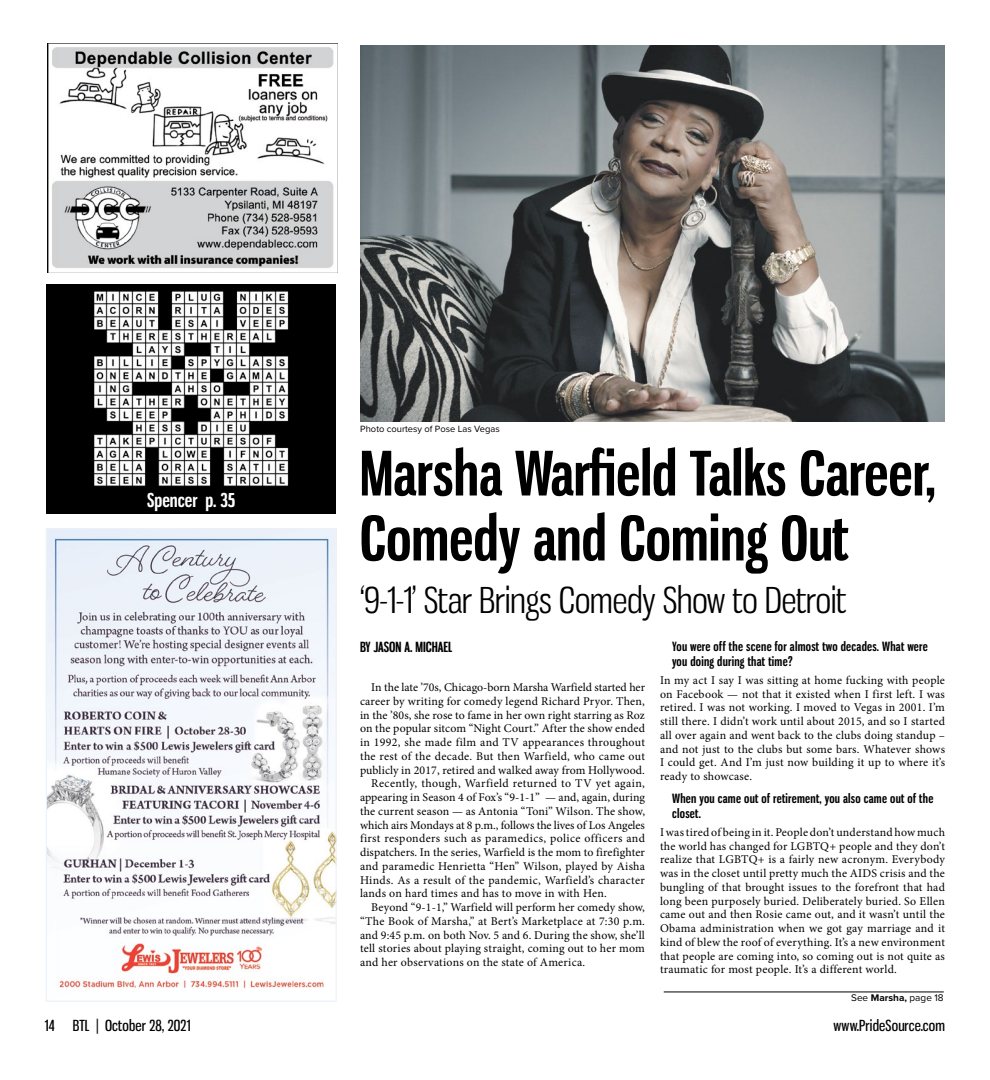
<style>
.page{position:relative;width:990px;height:1080px;background:#fff}
.page>*{position:absolute;margin:0;border:0;box-sizing:border-box;transform-origin:0 0}
.t1{font:700 60px/65px "Gnuolane Rg";color:#000}
.t2{font:35px "Gnuolane Bk";color:#000}
.t3{font:700 18.75px "Gnuolane Rg";color:#fff}
.t4{font:15px "Gnuolane Rg";letter-spacing:.01em;color:#000}
.t5{font:700 13.75px "Gnuolane Rg";color:#000}
.t6{font:700 12.5px/15px "Gnuolane Rg";letter-spacing:.02em;color:#000}
.t7{font:11.88px/13.8px "Minion Pro";letter-spacing:.015em;color:#000;text-align:justify}
.t8{font:11.88px "Minion Pro";letter-spacing:-.01em;color:#000}
.t9{font:11.88px "Minion Pro";letter-spacing:-.005em;color:#000}
.t10{font:11.88px "Minion Pro";letter-spacing:.035em;color:#000}
.t11{font:10px "Proxima Nova";color:#000}
.t12{font:9.38px "Proxima Nova";color:#000}
.s1{font-weight:700}
</style>
<div class="page">
<div style="left:46px;top:284px;width:290px;height:229px;background:#000"></div>
<img style="left:95px;top:292px;width:193px;height:193px">
<div style="left:93px;top:290px;width:197px;height:197px;border:1px solid #000"></div>
<img style="left:48px;top:530px;width:287px;height:458px">
<div style="left:46px;top:528px;width:291px;height:474px;border:1px solid #ecf2fa"></div>
<img style="left:48px;top:43px;width:290px;height:229px">
<img style="left:360px;top:45px;width:585px;height:376px">
<hr style="left:664px;top:992px;width:280px;height:1px;background:#000">
<h3 class="t3" style="left:147px;top:489px;width:89px">Spencer p. 35</h3>
<p class="t12" style="left:360px;top:422px;width:141px">Photo courtesy of Pose Las Vegas</p>
<h1 class="t1" style="left:360px;top:441px;width:577px">Marsha Warfield Talks Career,<br>Comedy and Coming Out</h1>
<h2 class="t2" style="left:360px;top:579px;width:488px">‘9-1-1’ Star Brings Comedy Show to Detroit</h2>
<p class="t5" style="left:360px;top:639px;width:94px">BY JASON A. MICHAEL</p>
<p class="t9" style="left:371px;top:679px;width:275px">In the late ’70s, Chicago-born Marsha Warfield started her</p>
<p class="t7" style="left:360px;top:694px;width:287px">career by writing for comedy legend Richard Pryor. Then,</p>
<p class="t7" style="left:360px;top:708px;width:286px">in the ’80s, she rose to fame in her own right starring as Roz</p>
<p class="t7" style="left:360px;top:722px;width:286px">on the popular sitcom “Night Court.” After the show ended</p>
<p class="t7" style="left:360px;top:735px;width:286px">in 1992, she made film and TV appearances throughout</p>
<p class="t7" style="left:360px;top:749px;width:286px">the rest of the decade. But then Warfield, who came out</p>
<p class="t7" style="left:360px;top:763px;width:286px">publicly in 2017, retired and walked away from Hollywood.</p>
<p class="t10" style="left:371px;top:776px;width:275px">Recently, though, Warfield returned to TV yet again,</p>
<p class="t7" style="left:360px;top:790px;width:287px">appearing in Season 4 of Fox’s “9-1-1” — and, again, during</p>
<p class="t7" style="left:360px;top:804px;width:287px">the current season — as Antonia “Toni” Wilson. The show,</p>
<p class="t8" style="left:360px;top:817px;width:286px">which airs Mondays at 8 p.m., follows the lives of Los Angeles</p>
<p class="t7" style="left:360px;top:832px;width:287px">first responders such as paramedics, police officers and</p>
<p class="t7" style="left:360px;top:845px;width:286px">dispatchers. In the series, Warfield is the mom to firefighter</p>
<p class="t7" style="left:360px;top:859px;width:287px">and paramedic Henrietta “Hen” Wilson, played by Aisha</p>
<p class="t7" style="left:360px;top:873px;width:286px">Hinds. As a result of the pandemic, Warfield’s character</p>
<p class="t7" style="left:360px;top:887px;width:248px">lands on hard times and has to move in with Hen.</p>
<p class="t7" style="left:371px;top:900px;width:275px">Beyond “9-1-1,” Warfield will perform her comedy show,</p>
<p class="t7" style="left:360px;top:914px;width:287px">“The Book of Marsha,” at Bert’s Marketplace at 7:30 p.m.</p>
<p class="t7" style="left:360px;top:928px;width:286px">and 9:45 p.m. on both Nov. 5 and 6. During the show, she’ll</p>
<p class="t7" style="left:360px;top:942px;width:286px">tell stories about playing straight, coming out to her mom</p>
<p class="t7" style="left:360px;top:955px;width:227px">and her observations on the state of America.</p>
<p class="t6" style="left:672px;top:639px;width:257px">You were off the scene for almost two decades. What were you doing during that time?</p>
<p class="t7" style="left:660px;top:673px;width:287px">In my act I say I was sitting at home fucking with people on Facebook — not that it existed when I first left. I was retired. I was not working. I moved to Vegas in 2001. I’m still there. I didn’t work until about 2015, and so I started all over again and went back to the clubs doing standup – and not just to the clubs but some bars. Whatever shows I could get. And I’m just now building it up to where it’s ready to showcase.</p>
<p class="t6" style="left:672px;top:791px;width:263px">When you came out of retirement, you also came out of the closet.</p>
<p class="t7" style="left:660px;top:825px;width:287px">I was tired of being in it. People don’t understand how much the world has changed for LGBTQ+ people and they don’t realize that LGBTQ+ is a fairly new acronym. Everybody was in the closet until pretty much the AIDS crisis and the bungling of that brought issues to the forefront that had long been purposely buried. Deliberately buried. So Ellen came out and then Rosie came out, and it wasn’t until the Obama administration when we got gay marriage and it kind of blew the roof of everything. It’s a new environment that people are coming into, so coming out is not quite as traumatic for most people. It’s a different world.</p>
<p class="t11" style="left:851px;top:990px;width:94px">See <span class="s1">Marsha,</span> page 18</p>
<p class="t4" style="left:45px;top:1016px;width:147px">14 BTL | October 28, 2021</p>
<p class="t4" style="left:834px;top:1016px;width:113px">www.PrideSource.com</p>
</div>
